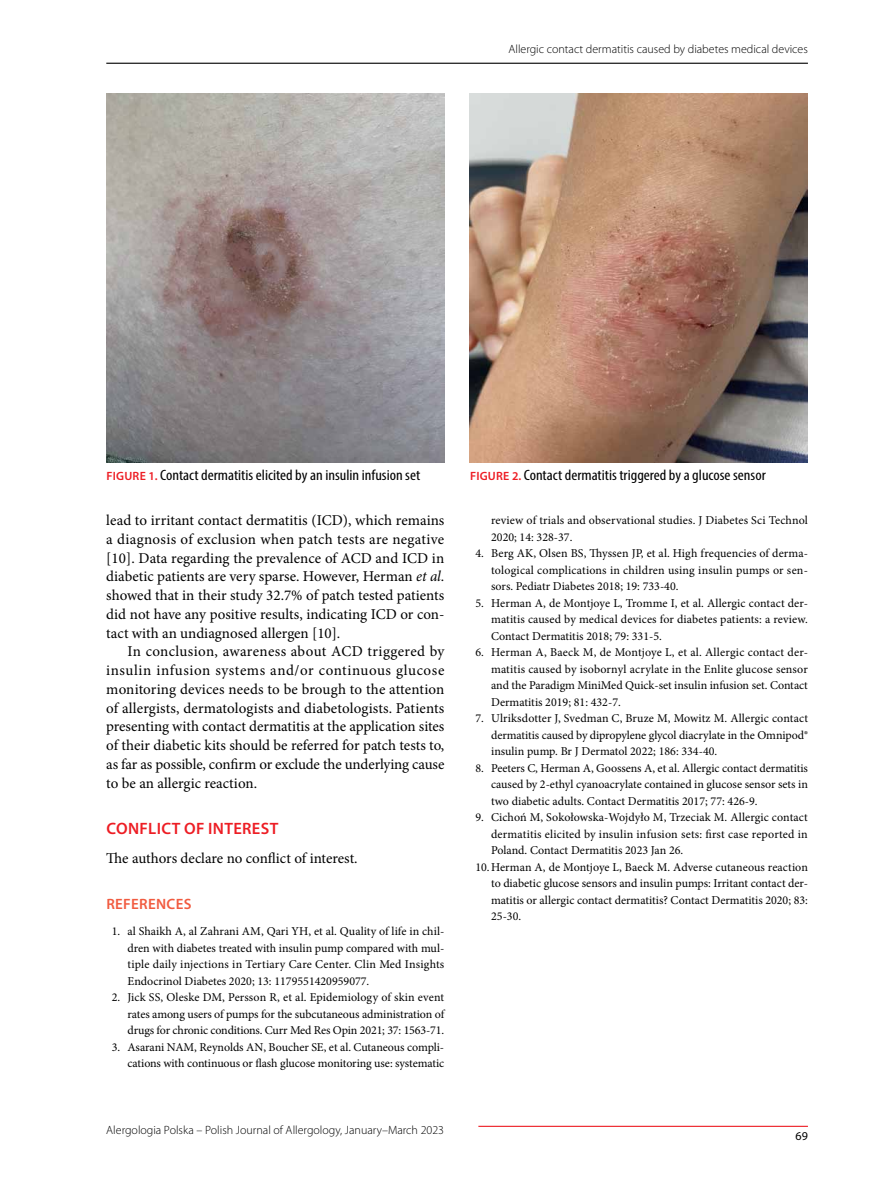
<style>
.page{position:relative;width:893px;height:1191px;background:#fff}
.page>*{position:absolute;margin:0;border:0;box-sizing:border-box;transform-origin:0 0}
.t1{font:600 16.5px "Myriad Pro";letter-spacing:.02em;color:#ed1d24}
.t2{font:15px/18.8px "Minion Pro";color:#000;text-align:justify}
.t3{font:condensed 15px "Myriad Pro";color:#000;scale:1.1 1}
.t4{font:600 15px "Myriad Pro";letter-spacing:.02em;color:#f15b40}
.t5{font:12px/16.5px "Minion Pro";color:#000;text-align:justify}
.t6{font:300 12px "Myriad Pro";color:#000}
.t7{font:12px "Myriad Pro";color:#000}
.s1{font-weight:600;font-stretch:normal;font-size:12px;color:#ed1d24}
.s2{font-style:italic}
</style>
<div class="page">
<hr style="left:478px;top:1125px;width:330px;height:1px;background:#ed1d24">
<hr style="left:106px;top:63px;width:702px;height:1px;background:#000">
<img style="left:106px;top:94px;width:338px;height:368px">
<img style="left:470px;top:94px;width:338px;height:368px">
<p class="t6" style="left:508px;top:42px;width:301px">Allergic contact dermatitis caused by diabetes medical devices</p>
<p class="t3" style="left:106px;top:466px;width:287px"><span class="s1">FIGURE 1.</span> Contact dermatitis elicited by an insulin infusion set</p>
<p class="t3" style="left:470px;top:466px;width:270px"><span class="s1">FIGURE 2.</span> Contact dermatitis triggered by a glucose sensor</p>
<p class="t2" style="left:106px;top:511px;width:340px">lead to irritant contact dermatitis (ICD), which remains a diagnosis of exclusion when patch tests are negative [10]. Data regarding the prevalence of ACD and ICD in diabetic patients are very sparse. However, Herman <span class="s2">et al</span>. showed that in their study 32.7% of patch tested patients did not have any positive results, indicating ICD or con&shy;tact with an undiagnosed allergen [10].</p>
<p class="t2" style="left:106px;top:642px;width:340px;text-indent:21px">In conclusion, awareness about ACD triggered by insulin infusion systems and/or continuous glucose monitoring devices needs to be brough to the attention of allergists, dermatologists and diabetologists. Patients presenting with contact dermatitis at the application sites of their diabetic kits should be referred for patch tests to, as far as possible, confirm or exclude the underlying cause to be an allergic reaction.</p>
<h1 class="t1" style="left:106px;top:818px;width:173px">CONFLICT OF INTEREST</h1>
<p class="t2" style="left:106px;top:848px;width:253px">The authors declare no conflict of interest.</p>
<p class="t4" style="left:106px;top:894px;width:87px">REFERENCES</p>
<p class="t5" style="left:128px;top:923px;width:318px;text-indent:-16px">1. al Shaikh A, al Zahrani AM, Qari YH, et al. Quality of life in chil&shy;dren with diabetes treated with insulin pump compared with mul&shy;tiple daily injections in Tertiary Care Center. Clin Med Insights Endocrinol Diabetes 2020; 13: 1179551420959077.</p>
<p class="t5" style="left:128px;top:989px;width:318px;text-indent:-16px">2. Jick SS, Oleske DM, Persson R, et al. Epidemiology of skin event rates among users of pumps for the subcutaneous administration of drugs for chronic conditions. Curr Med Res Opin 2021; 37: 1563-71.</p>
<p class="t5" style="left:112px;top:1039px;width:334px;text-align:right">3. Asarani NAM, Reynolds AN, Boucher SE, et al. Cutaneous compli&shy;cations with continuous or flash glucose monitoring use: systematic</p>
<p class="t5" style="left:491px;top:512px;width:318px">review of trials and observational studies. J Diabetes Sci Technol<br>2020; 14: 328-37.</p>
<p class="t5" style="left:491px;top:545px;width:318px;text-indent:-16px">4. Berg AK, Olsen BS, Thyssen JP, et al. High frequencies of derma&shy;tological complications in children using insulin pumps or sen&shy;sors. Pediatr Diabetes 2018; 19: 733-40.</p>
<p class="t5" style="left:491px;top:594px;width:318px;text-indent:-16px">5. Herman A, de Montjoye L, Tromme I, et al. Allergic contact der&shy;matitis caused by medical devices for diabetes patients: a review.<br>Contact Dermatitis 2018; 79: 331-5.</p>
<p class="t5" style="left:491px;top:644px;width:318px;text-indent:-16px">6. Herman A, Baeck M, de Montjoye L, et al. Allergic contact der&shy;matitis caused by isobornyl acrylate in the Enlite glucose sensor and the Paradigm MiniMed Quick-set insulin infusion set. Contact Dermatitis 2019; 81: 432-7.</p>
<p class="t5" style="left:491px;top:710px;width:318px;text-indent:-16px">7. Ulriksdotter J, Svedman C, Bruze M, Mowitz M. Allergic contact dermatitis caused by dipropylene glycol diacrylate in the Omnipod® insulin pump. Br J Dermatol 2022; 186: 334-40.</p>
<p class="t5" style="left:491px;top:759px;width:318px;text-indent:-16px">8. Peeters C, Herman A, Goossens A, et al. Allergic contact dermatitis caused by 2-ethyl cyanoacrylate contained in glucose sensor sets in two diabetic adults. Contact Dermatitis 2017; 77: 426-9.</p>
<p class="t5" style="left:475px;top:809px;width:334px">9. Cichoń M, Sokołowska-Wojdyło M, Trzeciak M. Allergic contact</p>
<p class="t5" style="left:491px;top:825px;width:318px">dermatitis elicited by insulin infusion sets: first case reported in</p>
<p class="t5" style="left:491px;top:842px;width:194px">Poland. Contact Dermatitis 2023 Jan 26.</p>
<p class="t5" style="left:475px;top:858px;width:334px">10.Herman A, de Montjoye L, Baeck M. Adverse cutaneous reaction</p>
<p class="t5" style="left:491px;top:875px;width:318px">to diabetic glucose sensors and insulin pumps: Irritant contact der-</p>
<p class="t5" style="left:491px;top:891px;width:318px">matitis or allergic contact dermatitis? Contact Dermatitis 2020; 83:</p>
<p class="t5" style="left:491px;top:908px;width:32px">25-30.</p>
<p class="t6" style="left:106px;top:1123px;width:339px">Alergologia Polska – Polish Journal of Allergology, January–March 2023</p>
<p class="t7" style="left:796px;top:1128px;width:14px">69</p>
</div>
